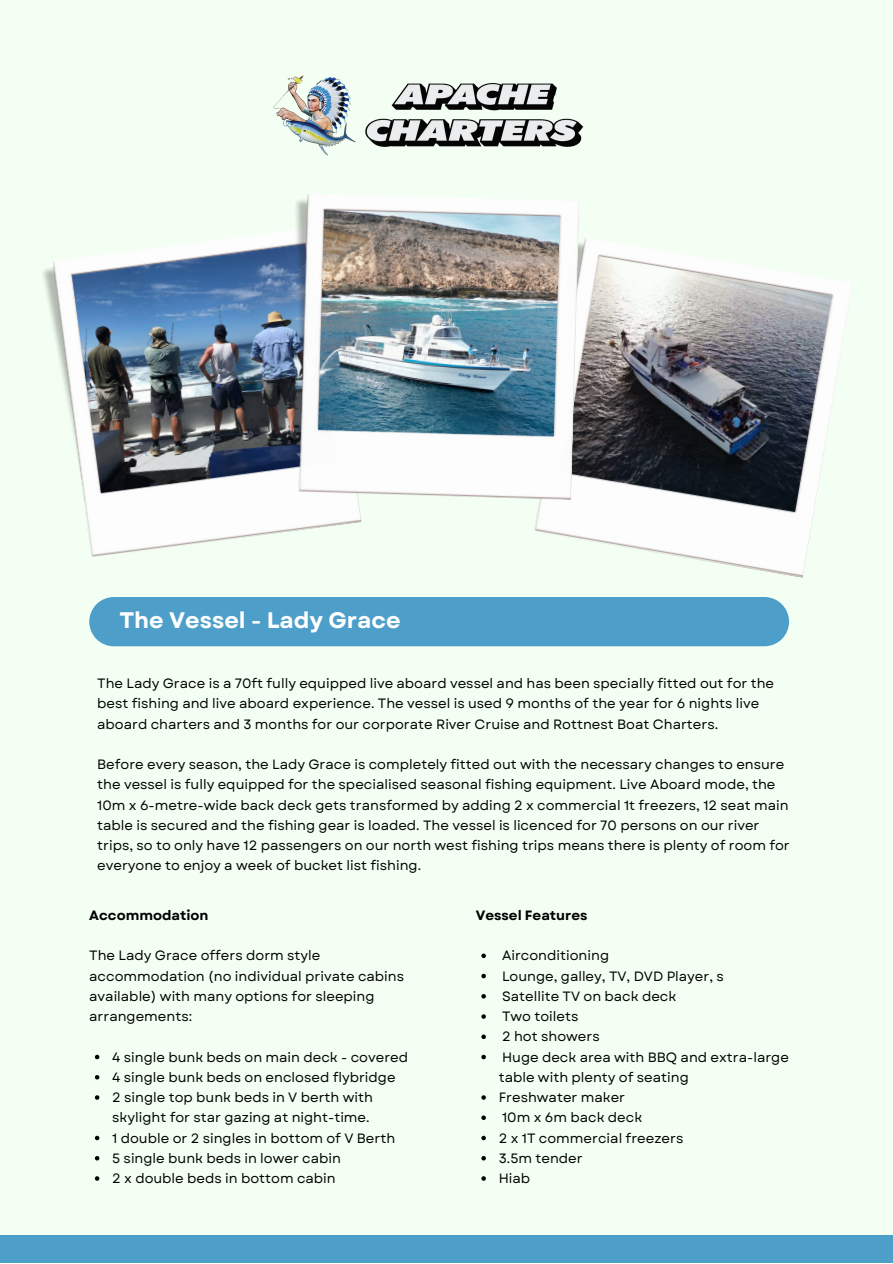
<style>
.page{position:relative;width:893px;height:1264px;background:#fff}
.page>*{position:absolute;margin:0;border:0;box-sizing:border-box;transform-origin:0 0}
.t1{font:700 22.5px "Garet";color:#fff}
.t2{font:13.5px/20.2px "Garet";color:#000}
.t3{font:700 13.5px "Garet";color:#000}
</style>
<div class="page">
<div style="left:0;top:0;width:892px;height:1262px;background:#f3fff3"></div>
<div style="left:89px;top:597px;width:700px;height:49px;background:#4d9fc9"></div>
<div style="left:0;top:1234px;width:892px;height:28px;background:#4d9fc9"></div>
<img style="left:273px;top:75px;width:311px;height:81px">
<svg style="left:481px;top:953px;width:5px;height:5px"></svg>
<svg style="left:481px;top:973px;width:5px;height:5px"></svg>
<svg style="left:481px;top:994px;width:5px;height:4px"></svg>
<svg style="left:481px;top:1014px;width:5px;height:4px"></svg>
<svg style="left:481px;top:1034px;width:5px;height:5px"></svg>
<svg style="left:481px;top:1054px;width:5px;height:5px"></svg>
<svg style="left:481px;top:1095px;width:5px;height:4px"></svg>
<svg style="left:481px;top:1115px;width:5px;height:4px"></svg>
<svg style="left:481px;top:1135px;width:5px;height:5px"></svg>
<svg style="left:481px;top:1156px;width:5px;height:4px"></svg>
<svg style="left:481px;top:1176px;width:5px;height:4px"></svg>
<svg style="left:95px;top:1054px;width:4px;height:5px"></svg>
<svg style="left:95px;top:1075px;width:4px;height:4px"></svg>
<svg style="left:95px;top:1095px;width:4px;height:4px"></svg>
<svg style="left:95px;top:1135px;width:4px;height:5px"></svg>
<svg style="left:95px;top:1156px;width:4px;height:4px"></svg>
<svg style="left:95px;top:1176px;width:4px;height:4px"></svg>
<img style="left:43px;top:244px;width:319px;height:313px">
<img style="left:534px;top:238px;width:318px;height:340px">
<img style="left:286px;top:194px;width:293px;height:306px">
<p class="t1" style="left:119px;top:604px;width:283px">The Vessel - Lady Grace</p>
<p class="t2" style="left:97px;top:673px;width:678px">The Lady Grace is a 70ft fully equipped live aboard vessel and has been specially fitted out for the best fishing and live aboard experience. The vessel is used 9 months of the year for 6 nights live aboard charters and 3 months for our corporate River Cruise and Rottnest Boat Charters.</p>
<p class="t2" style="left:97px;top:754px;width:694px">Before every season, the Lady Grace is completely fitted out with the necessary changes to ensure the vessel is fully equipped for the specialised seasonal fishing equipment. Live Aboard mode, the 10m x 6-metre-wide back deck gets transformed by adding 2 x commercial 1t freezers, 12 seat main table is secured and the fishing gear is loaded. The vessel is licenced for 70 persons on our river trips, so to only have 12 passengers on our north west fishing trips means there is plenty of room for everyone to enjoy a week of bucket list fishing.</p>
<p class="t3" style="left:89px;top:905px;width:121px">Accommodation</p>
<p class="t2" style="left:89px;top:945px;width:316px">The Lady Grace offers dorm style accommodation (no individual private cabins available) with many options for sleeping arrangements:</p>
<p class="t2" style="left:112px;top:1046px;width:297px">4 single bunk beds on main deck - covered</p>
<p class="t2" style="left:112px;top:1066px;width:285px">4 single bunk beds on enclosed flybridge</p>
<p class="t2" style="left:112px;top:1087px;width:262px">2 single top bunk beds in V berth with skylight for star gazing at night-time.</p>
<p class="t2" style="left:112px;top:1127px;width:284px">1 double or 2 singles in bottom of V Berth</p>
<p class="t2" style="left:112px;top:1147px;width:230px">5 single bunk beds in lower cabin</p>
<p class="t2" style="left:112px;top:1168px;width:225px">2 x double beds in bottom cabin</p>
<p class="t3" style="left:475px;top:905px;width:113px">Vessel Features</p>
<p class="t2" style="left:502px;top:945px;width:108px">Airconditioning</p>
<p class="t2" style="left:502px;top:965px;width:223px">Lounge, galley, TV, DVD Player, s</p>
<p class="t2" style="left:502px;top:986px;width:176px">Satellite TV on back deck</p>
<p class="t2" style="left:502px;top:1006px;width:78px">Two toilets</p>
<p class="t2" style="left:502px;top:1026px;width:99px">2 hot showers</p>
<p class="t2" style="left:498px;top:1046px;width:292px">Huge deck area with BBQ and extra-large table with plenty of seating</p>
<p class="t2" style="left:498px;top:1087px;width:128px">Freshwater maker</p>
<p class="t2" style="left:502px;top:1107px;width:142px">10m x 6m back deck</p>
<p class="t2" style="left:498px;top:1127px;width:186px">2 x 1T commercial freezers</p>
<p class="t2" style="left:498px;top:1147px;width:85px">3.5m tender</p>
<p class="t2" style="left:498px;top:1168px;width:33px">Hiab</p>
</div>
